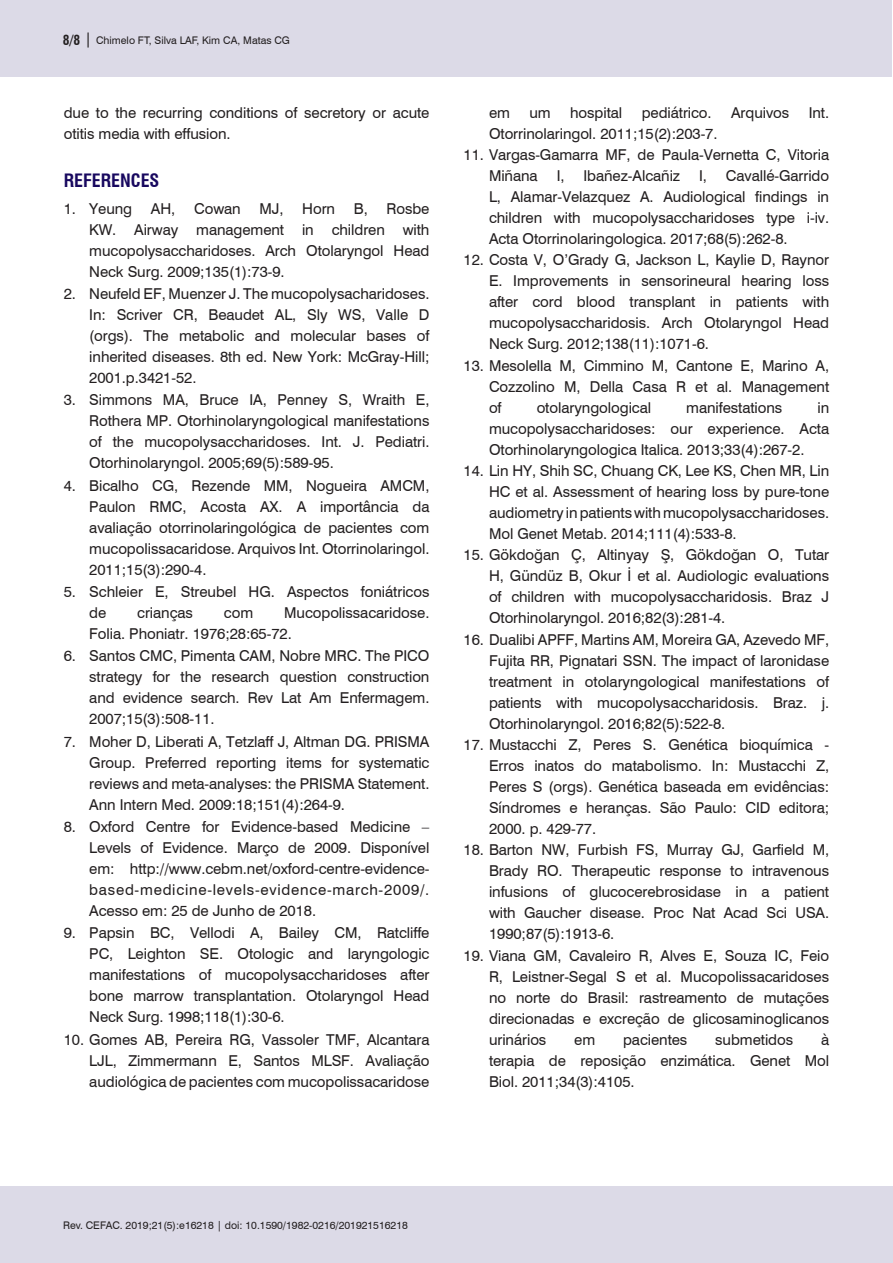
<style>
.page{position:relative;width:893px;height:1263px;background:#fff}
.page>*{position:absolute;margin:0;border:0;box-sizing:border-box;transform-origin:0 0}
.Nivel_1{font:700 condensed 18px "Swiss 721 BT";color:#18085f}
.Corpo_do_texto_INGL{font:15px/21px "Swiss 721 BT";letter-spacing:-.005em;color:#231f20;text-align:justify}
.t1{font:10.5px "Swiss 721 BT";color:#231f20}
.s1{font-weight:700;font-stretch:condensed;font-size:13.5px}
.s2{font-size:15px}
</style>
<div class="page">
<div style="left:0;top:1186px;width:892px;height:77px;background:#dcdae7"></div>
<div style="left:0;top:0;width:892px;height:77px;background:#dcdae7"></div>
<p class="t1" style="left:63px;top:33px;width:229px"><span class="s1">8/8</span> <span class="s2">|</span> Chimelo FT, Silva LAF, Kim CA, Matas CG</p>
<p class="Corpo_do_texto_INGL" style="left:64px;top:101px;width:367px">due to the recurring conditions of secretory or acute otitis media with effusion.</p>
<p class="Nivel_1" style="left:64px;top:170px;width:97px">REFERENCES</p>
<p class="Corpo_do_texto_INGL" style="left:89px;top:197px;width:342px;text-indent:-26px">1. Yeung AH, Cowan MJ, Horn B, Rosbe KW. Airway management in children with mucopolysaccharidoses. Arch Otolaryngol Head Neck Surg. 2009;135(1):73-9.</p>
<p class="Corpo_do_texto_INGL" style="left:89px;top:283px;width:342px;text-indent:-26px">2. Neufeld EF, Muenzer J. The mucopolysacharidoses.<br>In: Scriver CR, Beaudet AL, Sly WS, Valle D (orgs). The metabolic and molecular bases of inherited diseases. 8th ed. New York: McGray-Hill; 2001.p.3421-52.</p>
<p class="Corpo_do_texto_INGL" style="left:89px;top:389px;width:342px;text-indent:-26px">3. Simmons MA, Bruce IA, Penney S, Wraith E, Rothera MP. Otorhinolaryngological manifestations of the mucopolysaccharidoses. Int. J. Pediatri.<br>Otorhinolaryngol. 2005;69(5):589-95.</p>
<p class="Corpo_do_texto_INGL" style="left:89px;top:474px;width:342px;text-indent:-26px">4. Bicalho CG, Rezende MM, Nogueira AMCM, Paulon RMC, Acosta AX. A importância da avaliação otorrinolaringológica de pacientes com mucopolissacaridose. Arquivos Int. Otorrinolaringol.<br>2011;15(3):290-4.</p>
<p class="Corpo_do_texto_INGL" style="left:89px;top:580px;width:342px;text-indent:-26px">5. Schleier E, Streubel HG. Aspectos foniátricos de</p>
<p class="Corpo_do_texto_INGL" style="left:89px;top:601px;width:342px;text-indent:195px">Mucopolissacaridose.<br>Folia. Phoniatr. 1976;28:65-72.</p>
<p class="Corpo_do_texto_INGL" style="left:89px;top:645px;width:342px;text-indent:-26px">6. Santos CMC, Pimenta CAM, Nobre MRC. The PICO strategy for the research question construction and evidence search. Rev Lat Am Enfermagem.<br>2007;15(3):508-11.</p>
<p class="Corpo_do_texto_INGL" style="left:89px;top:730px;width:342px;text-indent:-26px">7. Moher D, Liberati A, Tetzlaff J, Altman DG. PRISMA Group. Preferred reporting items for systematic reviews and meta-analyses: the PRISMA Statement.<br>Ann Intern Med. 2009:18;151(4):264-9.</p>
<p class="Corpo_do_texto_INGL" style="left:89px;top:815px;width:342px;text-indent:-26px">8. Oxford Centre for Evidence-based Medicine – Levels of Evidence. Março de 2009. Disponível em: http://www.cebm.net/oxford-centre-evidence&shy;based-medicine-levels-evidence-march-2009/.<br>Acesso em: 25 de Junho de 2018.</p>
<p class="Corpo_do_texto_INGL" style="left:89px;top:922px;width:342px;text-indent:-26px">9. Papsin BC, Vellodi A, Bailey CM, Ratcliffe PC, Leighton SE. Otologic and laryngologic manifestations of mucopolysaccharidoses after bone marrow transplantation. Otolaryngol Head Neck Surg. 1998;118(1):30-6.</p>
<p class="Corpo_do_texto_INGL" style="left:89px;top:1028px;width:342px;text-indent:-26px">10. Gomes AB, Pereira RG, Vassoler TMF, Alcantara LJL, Zimmermann E, Santos MLSF. Avaliação audiológica de pacientes com mucopolissacaridose</p>
<p class="Corpo_do_texto_INGL" style="left:137px;top:601px;width:57px">crianças</p>
<p class="Corpo_do_texto_INGL" style="left:224px;top:601px;width:31px">com</p>
<p class="Corpo_do_texto_INGL" style="left:489px;top:101px;width:22px">em</p>
<p class="Corpo_do_texto_INGL" style="left:529px;top:101px;width:23px">um</p>
<p class="Corpo_do_texto_INGL" style="left:570px;top:101px;width:54px">hospital</p>
<p class="Corpo_do_texto_INGL" style="left:642px;top:101px;width:71px">pediátrico.</p>
<p class="Corpo_do_texto_INGL" style="left:731px;top:101px;width:60px">Arquivos</p>
<p class="Corpo_do_texto_INGL" style="left:809px;top:101px;width:22px">Int.</p>
<p class="Corpo_do_texto_INGL" style="left:489px;top:122px;width:230px">Otorrinolaringol. 2011;15(2):203-7.</p>
<p class="Corpo_do_texto_INGL" style="left:489px;top:144px;width:342px;text-indent:-26px">11. Vargas-Gamarra MF, de Paula-Vernetta C, Vitoria<br>Miñana</p>
<p class="Corpo_do_texto_INGL" style="left:489px;top:165px;width:342px;text-indent:237px">Cavallé-Garrido L, Alamar-Velazquez A. Audiological findings in children with mucopolysaccharidoses type i-iv.<br>Acta Otorrinolaringologica. 2017;68(5):262-8.</p>
<p class="Corpo_do_texto_INGL" style="left:489px;top:249px;width:342px;text-indent:-26px">12. Costa V, O’Grady G, Jackson L, Kaylie D, Raynor E. Improvements in sensorineural hearing loss after cord blood transplant in patients with mucopolysaccharidosis. Arch Otolaryngol Head Neck Surg. 2012;138(11):1071-6.</p>
<p class="Corpo_do_texto_INGL" style="left:489px;top:354px;width:342px;text-indent:-26px">13. Mesolella M, Cimmino M, Cantone E, Marino A, Cozzolino M, Della Casa R et al. Management of</p>
<p class="Corpo_do_texto_INGL" style="left:557px;top:165px;width:9px">I,</p>
<p class="Corpo_do_texto_INGL" style="left:583px;top:165px;width:98px">Ibañez-Alcañiz</p>
<p class="Corpo_do_texto_INGL" style="left:699px;top:165px;width:9px">I,</p>
<p class="Corpo_do_texto_INGL" style="left:537px;top:396px;width:116px">otolaryngological</p>
<p class="Corpo_do_texto_INGL" style="left:686px;top:396px;width:98px">manifestations</p>
<p class="Corpo_do_texto_INGL" style="left:489px;top:396px;width:342px;text-indent:328px">in mucopolysaccharidoses: our experience. Acta Otorhinolaryngologica Italica. 2013;33(4):267-2.</p>
<p class="Corpo_do_texto_INGL" style="left:489px;top:459px;width:342px;text-indent:-26px">14. Lin HY, Shih SC, Chuang CK, Lee KS, Chen MR, Lin HC et al. Assessment of hearing loss by pure-tone audiometry in patients with mucopolysaccharidoses.<br>Mol Genet Metab. 2014;111(4):533-8.</p>
<p class="Corpo_do_texto_INGL" style="left:489px;top:544px;width:342px;text-indent:-26px">15. Gökdoğan Ç, Altinyay Ş, Gökdoğan O, Tutar H, Gündüz B, Okur İ et al. Audiologic evaluations of children with mucopolysaccharidosis. Braz J Otorhinolaryngol. 2016;82(3):281-4.</p>
<p class="Corpo_do_texto_INGL" style="left:489px;top:628px;width:342px;text-indent:-26px">16. Dualibi APFF, Martins AM, Moreira GA, Azevedo MF, Fujita RR, Pignatari SSN. The impact of laronidase treatment in otolaryngological manifestations of patients with mucopolysaccharidosis. Braz. j.<br>Otorhinolaryngol. 2016;82(5):522-8.</p>
<p class="Corpo_do_texto_INGL" style="left:489px;top:733px;width:342px;text-indent:-26px">17. Mustacchi Z, Peres S. Genética bioquímica - Erros inatos do matabolismo. In: Mustacchi Z, Peres S (orgs). Genética baseada em evidências:<br>Síndromes e heranças. São Paulo: CID editora; 2000. p. 429-77.</p>
<p class="Corpo_do_texto_INGL" style="left:489px;top:839px;width:342px;text-indent:-26px">18. Barton NW, Furbish FS, Murray GJ, Garfield M, Brady RO. Therapeutic response to intravenous infusions of glucocerebrosidase in a patient with Gaucher disease. Proc Nat Acad Sci USA.<br>1990;87(5):1913-6.</p>
<p class="Corpo_do_texto_INGL" style="left:489px;top:944px;width:342px;text-indent:-26px">19. Viana GM, Cavaleiro R, Alves E, Souza IC, Feio R, Leistner-Segal S et al. Mucopolissacaridoses no norte do Brasil: rastreamento de mutações direcionadas e excreção de glicosaminoglicanos urinários</p>
<p class="Corpo_do_texto_INGL" style="left:489px;top:1028px;width:342px;text-indent:332px">à terapia de reposição enzimática. Genet Mol Biol. 2011;34(3):4105.</p>
<p class="Corpo_do_texto_INGL" style="left:574px;top:1028px;width:23px">em</p>
<p class="Corpo_do_texto_INGL" style="left:623px;top:1028px;width:66px">pacientes</p>
<p class="Corpo_do_texto_INGL" style="left:715px;top:1028px;width:79px">submetidos</p>
<p class="t1" style="left:63px;top:1218px;width:346px">Rev. CEFAC. 2019;21(5):e16218 | doi: 10.1590/1982-0216/201921516218</p>
</div>
